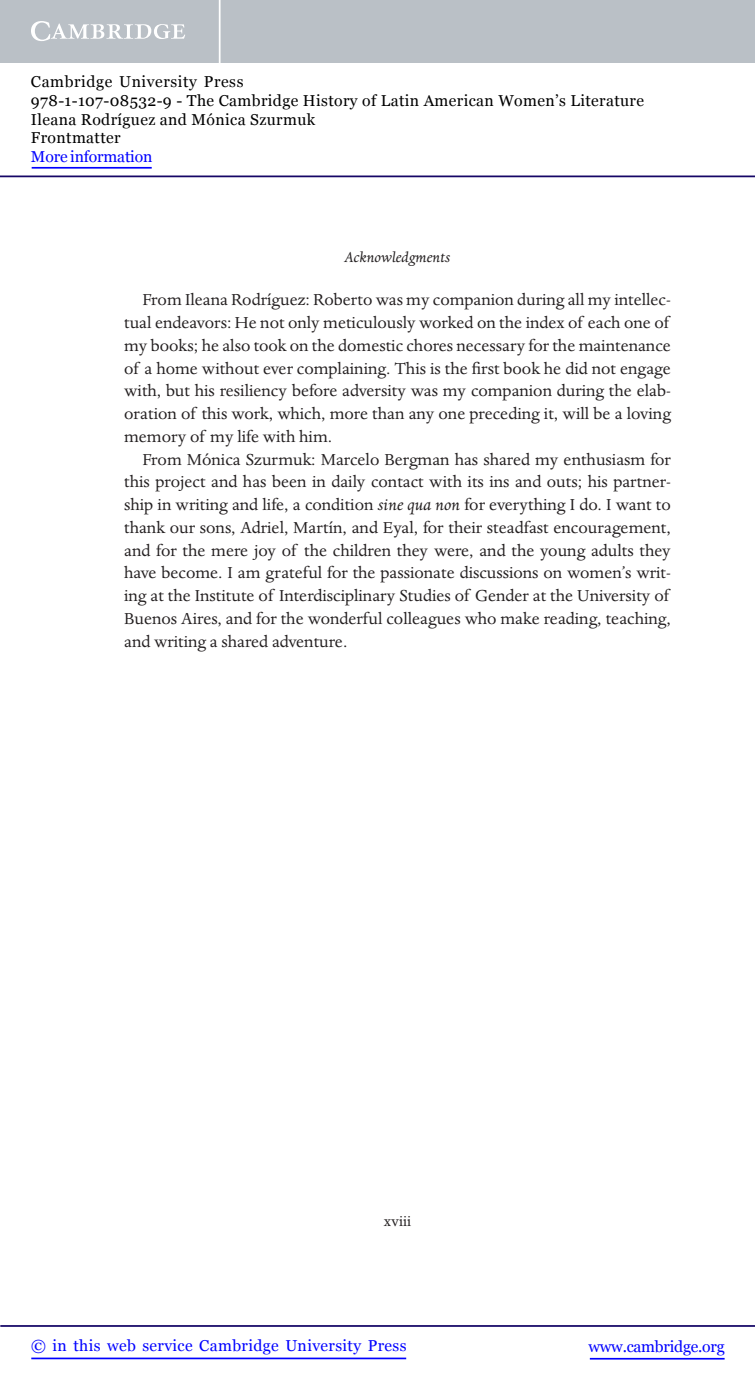
<style>
.page{position:relative;width:755px;height:1385px;background:#fff}
.page>*{position:absolute;margin:0;border:0;box-sizing:border-box;transform-origin:0 0}
.t1{font:18.38px/22.8px "Dante MT Std";color:#231f20;text-align:justify}
.t2{font:italic 16.62px "Dante MT Std";color:#231f20}
.t3{font:16.62px "Dante MT Std";color:#231f20}
.t4{font:15.75px/18.6px "Georgia";letter-spacing:.025em;color:#000}
.t5{font:15.75px "Georgia";letter-spacing:.025em;color:#00f}
.t6{font:15.75px "Georgia";letter-spacing:-.015em;color:#00f}
.t7{font:15.75px "Georgia";letter-spacing:-.01em;color:#00f}
.s1{font-style:italic}
</style>
<div class="page">
<hr style="left:589px;top:1358px;width:135px;height:1px;background:#00f">
<hr style="left:0;top:1325px;width:754px;height:2px;background:#150666">
<hr style="left:31px;top:1357px;width:375px;height:2px;background:#00f">
<div style="left:0;top:0;width:754px;height:63px;background:#bac0c6"></div>
<svg style="left:31px;top:21px;width:154px;height:20px"></svg>
<hr style="left:219px;top:0;width:1px;height:63px;background:#fff">
<hr style="left:0;top:175px;width:754px;height:2px;background:#150666">
<hr style="left:32px;top:167px;width:120px;height:2px;background:#00f">
<p class="t4" style="left:31px;top:73px;width:614px">Cambridge University Press<br>978-1-107-08532-9 - The Cambridge History of Latin American Women’s Literature Ileana Rodríguez and Mónica Szurmuk<br>Frontmatter</p>
<p class="t7" style="left:31px;top:147px;width:123px">More information</p>
<p class="t2" style="left:344px;top:251px;width:107px">Acknowledgments</p>
<p class="t1" style="left:124px;top:290px;width:548px;text-indent:18px">From Ileana Rodríguez: Roberto was my companion during all my intellec&shy;tual endeavors: He not only meticulously worked on the index of each one of my books; he also took on the domestic chores necessary for the maintenance of a home without ever complaining. This is the first book he did not engage with, but his resiliency before adversity was my companion during the elab&shy;oration of this work, which, more than any one preceding it, will be a loving memory of my life with him.</p>
<p class="t1" style="left:124px;top:449px;width:548px;text-indent:18px">From Mónica Szurmuk: Marcelo Bergman has shared my enthusiasm for this project and has been in daily contact with its ins and outs; his partner&shy;ship in writing and life, a condition <span class="s1">sine qua non</span> for everything I do. I want to thank our sons, Adriel, Martín, and Eyal, for their steadfast encouragement, and for the mere joy of the children they were, and the young adults they have become. I am grateful for the passionate discussions on women’s writ&shy;ing at the Institute of Interdisciplinary Studies of Gender at the University of Buenos Aires, and for the wonderful colleagues who make reading, teaching, and writing a shared adventure.</p>
<p class="t3" style="left:383px;top:1215px;width:29px">xviii</p>
<p class="t5" style="left:31px;top:1336px;width:376px">© in this web service Cambridge University Press</p>
<p class="t6" style="left:588px;top:1336px;width:137px">www.cambridge.org</p>
</div>
